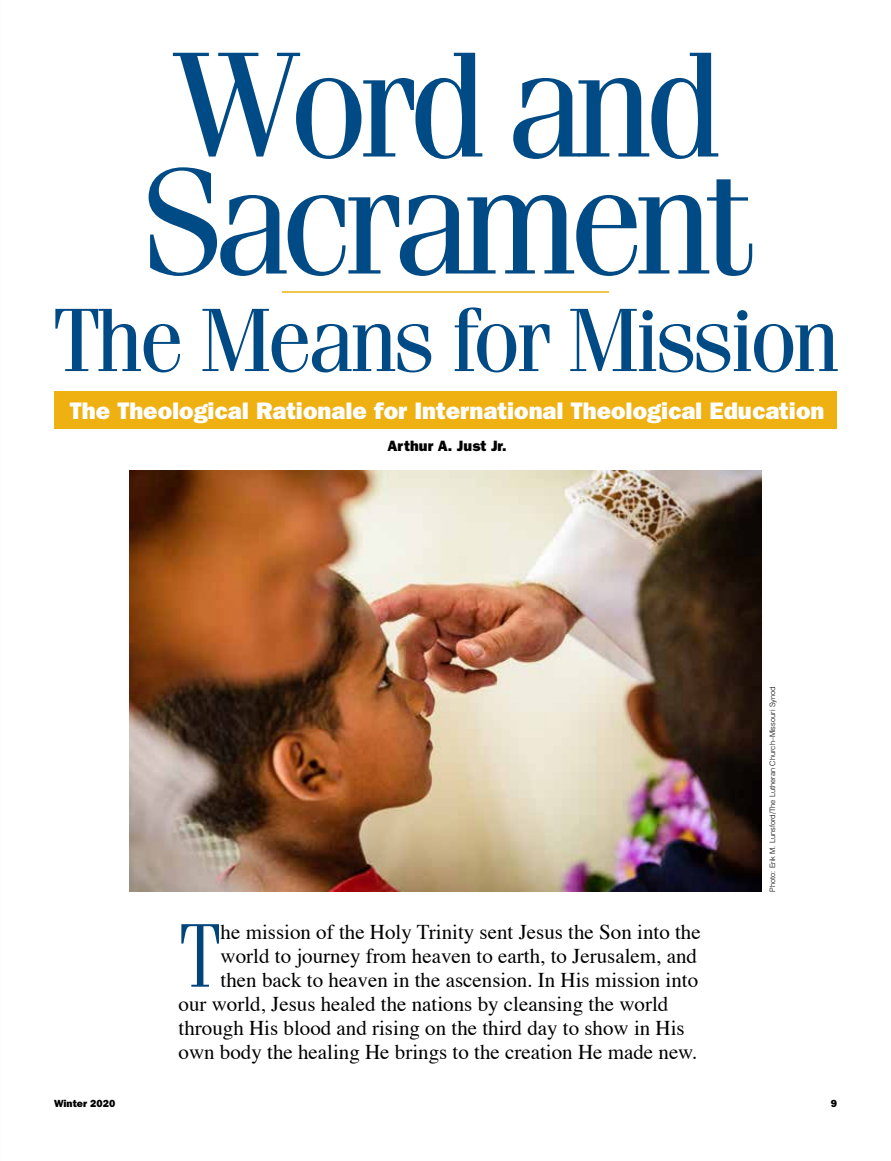
<style>
.page{position:relative;width:891px;height:1161px;background:#fff}
.page>*{position:absolute;margin:0;border:0;box-sizing:border-box;transform-origin:0 0}
.t1{font:150px/117px "Fenice";letter-spacing:-.07em;color:#004b85}
.t2{font:300 90.3px "Fenice";color:#00447c}
.t3{font:89.85px "Fenice";letter-spacing:-.05em;color:#004b85}
.t4{font:800 24px "Franklin Gothic";color:#fff}
.t5{font:21px "Times";color:#000}
.t6{font:800 15px "Franklin Gothic";color:#000}
.t7{font:800 10.5px "Tee Franklin";color:#000}
.t8{font:300 7.5px "Helvetica";color:#000}
</style>
<div class="page">
<img style="left:130px;top:470px;width:631px;height:422px">
<div style="left:54px;top:391px;width:783px;height:38px;background:#eeb111"></div>
<hr style="left:282px;top:291px;width:327px;height:2px;background:#eeb111">
<h1 class="t1" style="left:141px;top:43px;width:615px">Word and<br>Sacrament</h1>
<h3 class="t3" style="left:54px;top:286px;width:789px">The Means for Mission</h3>
<p class="t4" style="left:70px;top:397px;width:756px">The Theological Rationale for International Theological Education</p>
<p class="t6" style="left:388px;top:437px;width:121px">Arthur A. Just Jr.</p>
<h2 class="t2" style="left:178px;top:903px;width:45px">T</h2>
<p class="t5" style="left:221px;top:912px;width:482px">he mission of the Holy Trinity sent Jesus the Son into the</p>
<p class="t5" style="left:221px;top:936px;width:478px">world to journey from heaven to earth, to Jerusalem, and</p>
<p class="t5" style="left:221px;top:960px;width:479px">then back to heaven in the ascension. In His mission into</p>
<p class="t5" style="left:179px;top:984px;width:491px">our world, Jesus healed the nations by cleansing the world</p>
<p class="t5" style="left:179px;top:1008px;width:508px">through His blood and rising on the third day to show in His</p>
<p class="t5" style="left:179px;top:1032px;width:520px">own body the healing He brings to the creation He made new.</p>
<p class="t8" style="left:768px;top:892px;width:207px;rotate:-90deg">Photo: Erik M. Lunsford/The Lutheran Church–Missouri Synod</p>
<p class="t7" style="left:54px;top:1097px;width:63px">Winter 2020</p>
<p class="t7" style="left:831px;top:1097px;width:8px">9</p>
</div>
